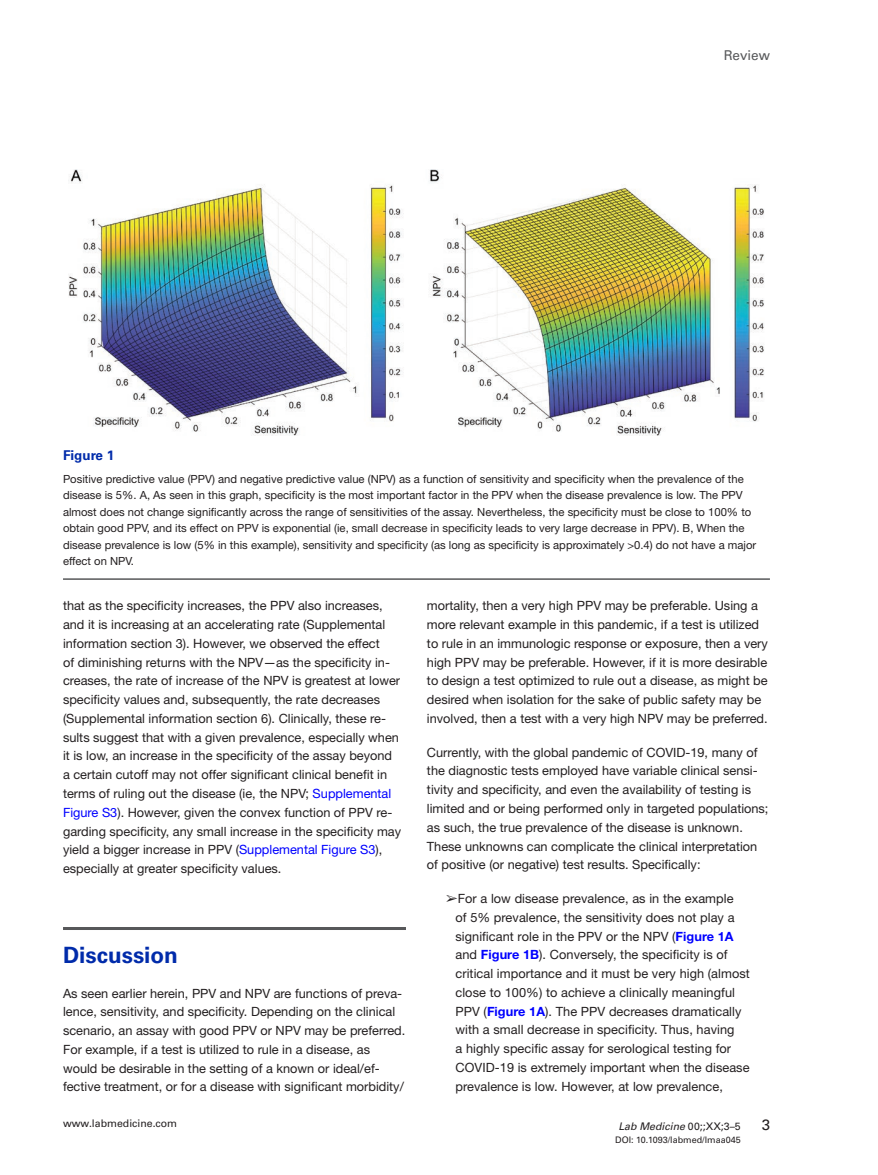
<style>
.page{position:relative;width:878px;height:1175px;background:#fff}
.page>*{position:absolute;margin:0;border:0;box-sizing:border-box;transform-origin:0 0}
.t1{font:700 22.5px "Univers LT Std";color:#002baa}
.t2{font:15px "Univers LT Std";color:#231f20}
.t3{font:700 13.5px "Univers LT Std";color:#002baa}
.t4{font:13.5px "Univers LT Std";color:#57585a}
.t5{font:12.75px/18.8px "Helvetica Neue LT Std";color:#231f20}
.t6{font:11.25px/16.5px "Helvetica Neue LT Std";color:#231f20}
.t7{font:italic 10.5px "Univers LT Std";color:#231f20}
.t8{font:10.5px "Univers LT Std";color:#231f20}
.t9{font:9px "Univers LT Std";color:#231f20}
.s1{color:#00f}
.s2{font-family:"MS Mincho"}
.s3{font-weight:700;color:#00f}
.s4{font-style:normal}
</style>
<div class="page">
<hr style="left:63px;top:927px;width:343px;height:3px;background:#57585a">
<hr style="left:63px;top:578px;width:707px;height:2px;background:#57585a">
<img style="left:68px;top:169px;width:696px;height:266px">
<p class="t4" style="left:723px;top:47px;width:48px">Review</p>
<p class="t3" style="left:63px;top:447px;width:53px">Figure 1</p>
<p class="t6" style="left:63px;top:470px;width:694px">Positive predictive value (PPV) and negative predictive value (NPV) as a function of sensitivity and specificity when the prevalence of the disease is 5%. A, As seen in this graph, specificity is the most important factor in the PPV when the disease prevalence is low. The PPV almost does not change significantly across the range of sensitivities of the assay. Nevertheless, the specificity must be close to 100% to obtain good PPV, and its effect on PPV is exponential (ie, small decrease in specificity leads to very large decrease in PPV). B, When the disease prevalence is low (5% in this example), sensitivity and specificity (as long as specificity is approximately &gt;0.4) do not have a major effect on NPV.</p>
<p class="t5" style="left:63px;top:596px;width:339px">that as the specificity increases, the PPV also increases, and it is increasing at an accelerating rate (Supplemental information section 3). However, we observed the effect<br>of diminishing returns with the NPV—as the specificity in&shy;creases, the rate of increase of the NPV is greatest at lower specificity values and, subsequently, the rate decreases (Supplemental information section 6). Clinically, these re&shy;sults suggest that with a given prevalence, especially when it is low, an increase in the specificity of the assay beyond a certain cutoff may not offer significant clinical benefit in terms of ruling out the disease (ie, the NPV; <span class="s1">Supplemental Figure S3</span>). However, given the convex function of PPV re&shy;garding specificity, any small increase in the specificity may yield a bigger increase in PPV (<span class="s1">Supplemental Figure S3</span>), especially at greater specificity values.</p>
<h1 class="t1" style="left:63px;top:941px;width:116px">Discussion</h1>
<p class="t5" style="left:63px;top:983px;width:344px">As seen earlier herein, PPV and NPV are functions of preva&shy;lence, sensitivity, and specificity. Depending on the clinical scenario, an assay with good PPV or NPV may be preferred.<br>For example, if a test is utilized to rule in a disease, as would be desirable in the setting of a known or ideal/ef&shy;fective treatment, or for a disease with significant morbidity/</p>
<p class="t5" style="left:427px;top:596px;width:342px">mortality, then a very high PPV may be preferable. Using a more relevant example in this pandemic, if a test is utilized to rule in an immunologic response or exposure, then a very high PPV may be preferable. However, if it is more desirable to design a test optimized to rule out a disease, as might be desired when isolation for the sake of public safety may be involved, then a test with a very high NPV may be preferred.</p>
<p class="t5" style="left:427px;top:742px;width:343px">Currently, with the global pandemic of COVID-19, many of the diagnostic tests employed have variable clinical sensi&shy;tivity and specificity, and even the availability of testing is limited and or being performed only in targeted populations; as such, the true prevalence of the disease is unknown.<br>These unknowns can complicate the clinical interpretation of positive (or negative) test results. Specifically:</p>
<p class="t5" style="left:455px;top:889px;width:296px;text-indent:-11px"><span class="s2">➢</span>For a low disease prevalence, as in the example<br>of 5% prevalence, the sensitivity does not play a significant role in the PPV or the NPV (<span class="s3">Figure 1A </span>and <span class="s3">Figure 1B</span>). Conversely, the specificity is of critical importance and it must be very high (almost close to 100%) to achieve a clinically meaningful PPV (<span class="s3">Figure 1A</span>). The PPV decreases dramatically with a small decrease in specificity. Thus, having<br>a highly specific assay for serological testing for COVID-19 is extremely important when the disease prevalence is low. However, at low prevalence,</p>
<p class="t8" style="left:63px;top:1117px;width:116px">www.labmedicine.com</p>
<p class="t7" style="left:618px;top:1120px;width:124px">Lab Medicine <span class="s4">00;;XX;3–5</span></p>
<p class="t2" style="left:761px;top:1115px;width:10px">3</p>
<p class="t9" style="left:615px;top:1134px;width:127px">DOI: 10.1093/labmed/lmaa045</p>
</div>
